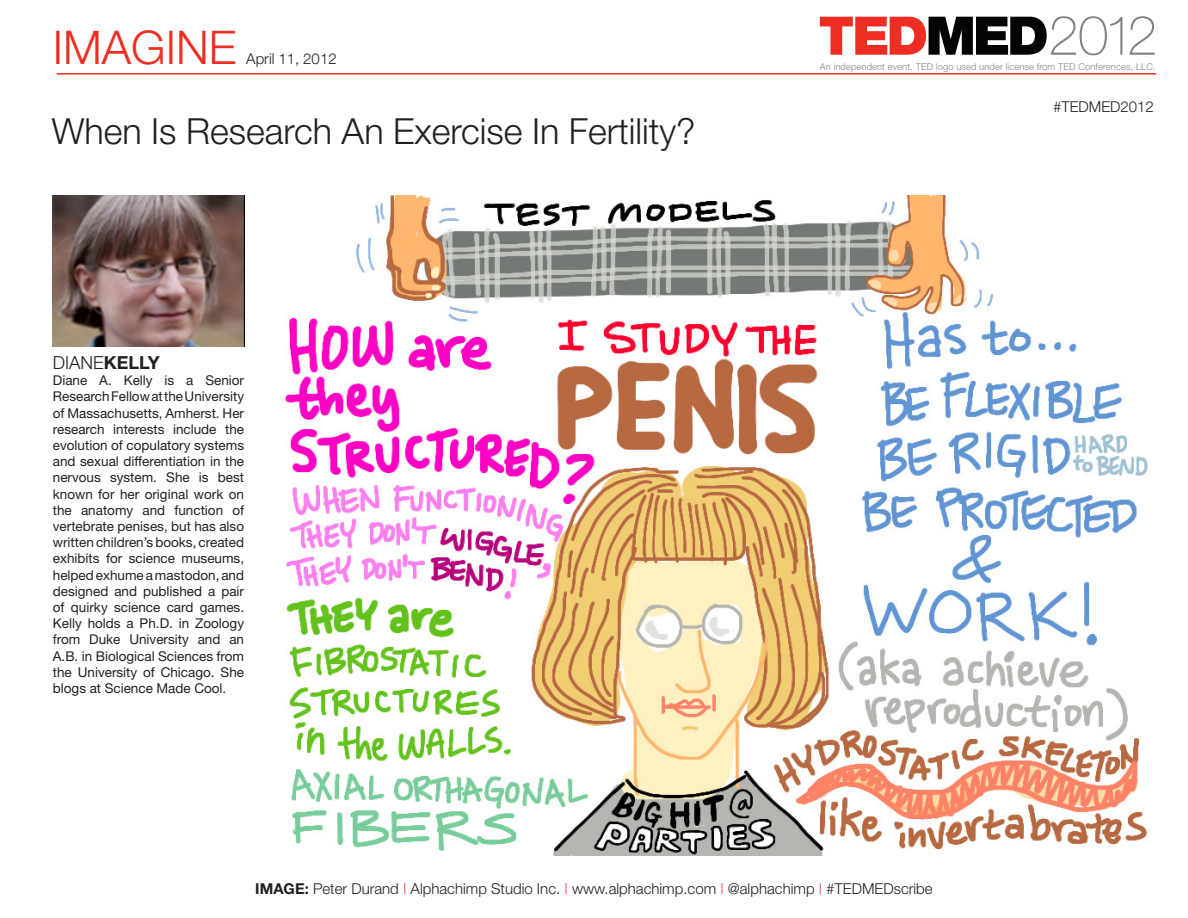
<style>
.page{position:relative;width:1188px;height:918px;background:#fff}
.page>*{position:absolute;margin:0;border:0;box-sizing:border-box;transform-origin:0 0}
.t1{font:300 46.5px "Helvetica Neue";color:#ee2e22}
.t2{font:300 36px "Helvetica Neue";color:#231f20}
.t3{font:300 18px "Helvetica Neue";color:#231f20}
.t4{font:300 15px "Helvetica Neue";color:#231f20}
.body{font:13.5px/16.2px "Helvetica Neue";color:#231f20;text-align:justify}
.t5{font:300 9.3px "Helvetica Neue";letter-spacing:.01em;color:#808385}
.s1{font-weight:700}
.s2{color:#ee2e22}
</style>
<div class="page">
<svg style="left:1130px;top:16px;width:25px;height:39px"></svg>
<svg style="left:820px;top:16px;width:302px;height:39px"></svg>
<hr style="left:57px;top:73px;width:1099px;height:2px;background:#ee2e22">
<img style="left:285px;top:196px;width:863px;height:660px">
<img style="left:53px;top:196px;width:191px;height:150px">
<h1 class="t1" style="left:53px;top:19px;width:185px">IMAGINE</h1>
<p class="t4" style="left:246px;top:49px;width:92px">April 11, 2012</p>
<p class="t2" style="left:52px;top:109px;width:645px">When Is Research An Exercise In Fertility?</p>
<p class="t3" style="left:53px;top:352px;width:109px">DIANE<span class="s1">KELLY</span></p>
<p class="body" style="left:53px;top:372px;width:193px">Diane A. Kelly is a Senior Research Fellow at the University of Massachusetts, Amherst. Her research interests include the evolution of copulatory systems and sexual differentiation in the nervous system. She is best known for her original work on the anatomy and function of vertebrate penises, but has also written children’s books, created exhibits for science museums, helped exhume a mastodon, and designed and published a pair of quirky science card games.<br>Kelly holds a Ph.D. in Zoology from Duke University and an A.B. in Biological Sciences from the University of Chicago. She blogs at Science Made Cool.</p>
<p class="t5" style="left:820px;top:61px;width:337px">An independent event. TED logo used under license from TED Conferences, LLC.</p>
<p class="t4" style="left:1053px;top:98px;width:102px">#TEDMED2012</p>
<p class="t4" style="left:255px;top:879px;width:679px"><span class="s1">IMAGE:</span> Peter Durand <span class="s2">|</span> Alphachimp Studio Inc. <span class="s2">|</span> www.alphachimp.com <span class="s2">|</span> @alphachimp <span class="s2">|</span> #TEDMEDscribe</p>
</div>
